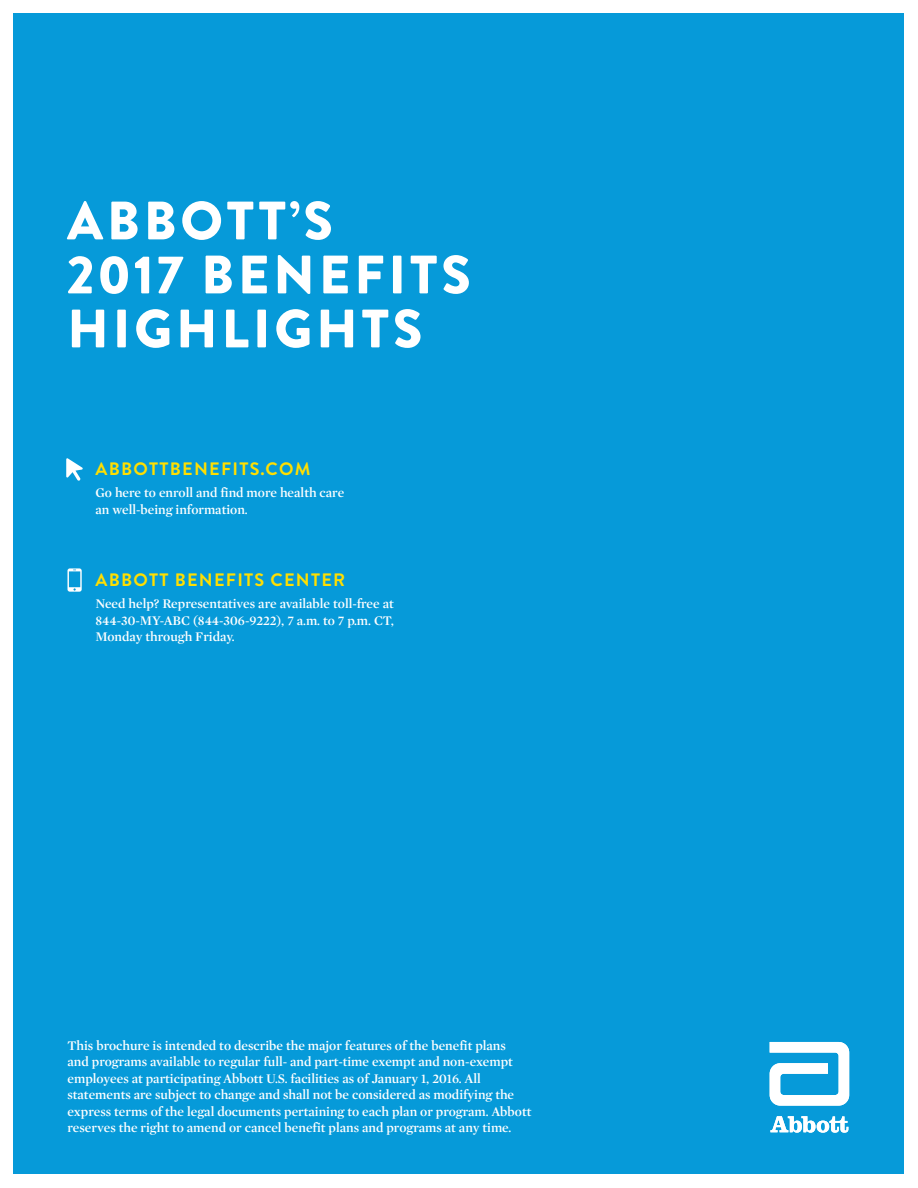
<style>
.page{position:relative;width:918px;height:1188px;background:#fff}
.page>*{position:absolute;margin:0;border:0;box-sizing:border-box;transform-origin:0 0}
.Subhead_A{font:900 54px/54px "Brandon Grotesque";letter-spacing:.07em;color:#fff}
.Body{font:700 18px "Brandon Grotesque";letter-spacing:.07em;color:#ffdf01}
.Body-2{font:600 13.5px/16.5px "Mercury Display";color:#fff}
</style>
<div class="page">
<div style="left:14px;top:14px;width:890px;height:1160px;background:#069ad9"></div>
<svg style="left:770px;top:1042px;width:79px;height:64px"></svg>
<svg style="left:770px;top:1116px;width:78px;height:17px"></svg>
<svg style="left:66px;top:458px;width:17px;height:23px"></svg>
<svg style="left:68px;top:568px;width:14px;height:24px"></svg>
<p class="Subhead_A" style="left:67px;top:194px;width:406px">ABBOTT’S<br>2017 BENEFITS<br>HIGHLIGHTS</p>
<p class="Body" style="left:96px;top:456px;width:216px">ABBOTTBENEFITS.COM</p>
<p class="Body-2" style="left:96px;top:484px;width:250px">Go here to enroll and find more health care an well-being information.</p>
<p class="Body" style="left:96px;top:567px;width:251px">ABBOTT BENEFITS CENTER</p>
<p class="Body-2" style="left:96px;top:595px;width:300px;text-align:justify">Need help? Representatives are available toll-free at 844-30-MY-ABC (844-306-9222), 7 a.m. to 7 p.m. CT, Monday through Friday.</p>
<p class="Body-2" style="left:68px;top:1036px;width:465px">This brochure is intended to describe the major features of the benefit plans<br>and programs available to regular full- and part-time exempt and non-exempt employees at participating Abbott U.S. facilities as of January 1, 2016. All statements are subject to change and shall not be considered as modifying the express terms of the legal documents pertaining to each plan or program. Abbott reserves the right to amend or cancel benefit plans and programs at any time.</p>
</div>
